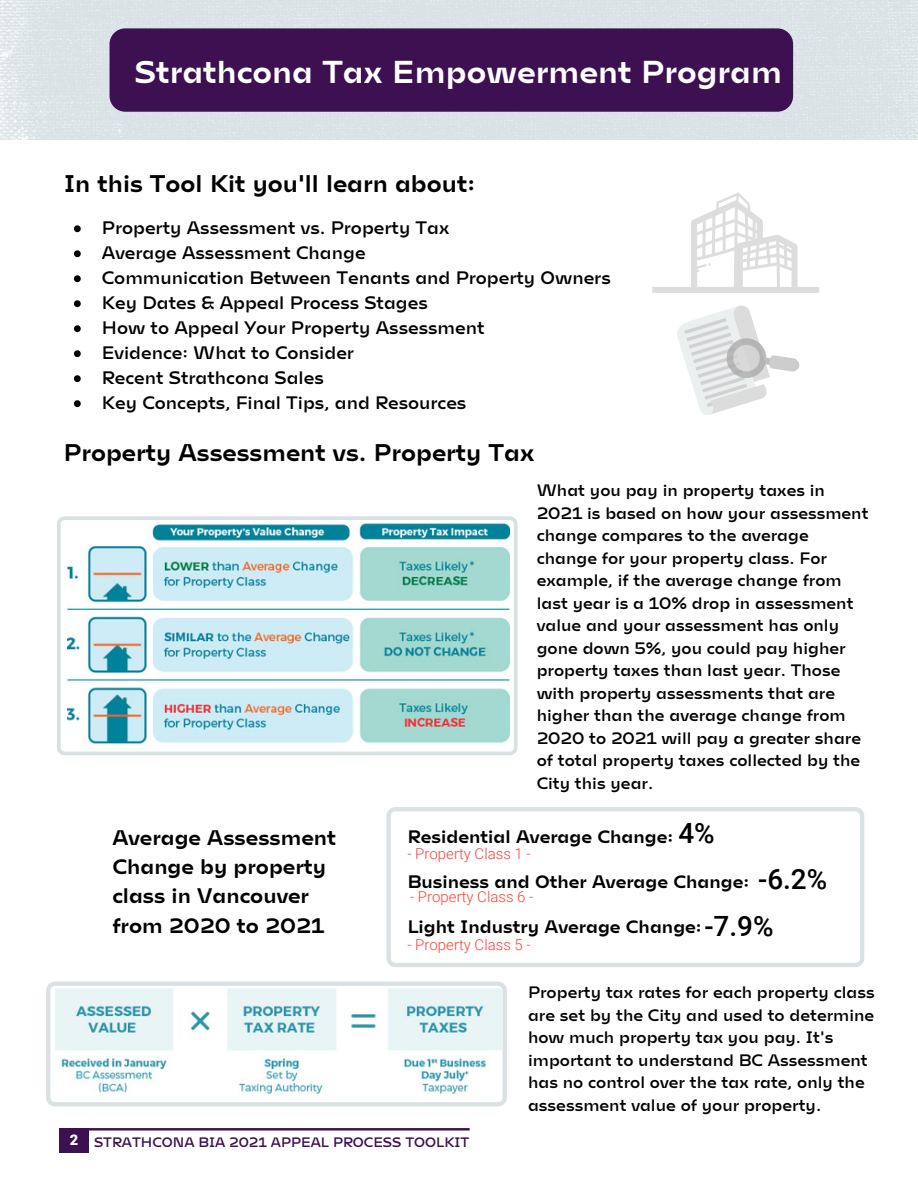
<style>
.page{position:relative;width:918px;height:1188px;background:#fff}
.page>*{position:absolute;margin:0;border:0;box-sizing:border-box;transform-origin:0 0}
.t1{font:31.5px "Mohol";color:#fff}
.t2{font:500 27.9px "Roboto";color:#000}
.t3{font:24px "Mohol";color:#000}
.t4{font:21px/29.2px "Mohol";color:#000}
.t5{font:300 18px "Mohol";color:#000}
.t6{font:18px "Mohol";color:#000}
.t7{font:300 16.5px/22.5px "Mohol";color:#000}
.t8{font:300 15px "Roboto";color:#ff403b}
.t9{font:900 14.7px "Roboto";color:#fff}
.t10{font:300 13.65px "Mohol";color:#3c1051}
</style>
<div class="page">
<div style="left:60px;top:1128px;width:29px;height:25px;background:#3c1051"></div>
<svg style="left:89px;top:1128px;width:381px;height:3px"></svg>
<svg style="left:386px;top:807px;width:478px;height:160px"></svg>
<svg style="left:57px;top:516px;width:461px;height:239px"></svg>
<svg style="left:74px;top:225px;width:7px;height:7px"></svg>
<svg style="left:74px;top:250px;width:7px;height:7px"></svg>
<svg style="left:74px;top:275px;width:7px;height:7px"></svg>
<svg style="left:74px;top:300px;width:7px;height:7px"></svg>
<svg style="left:74px;top:325px;width:7px;height:7px"></svg>
<svg style="left:74px;top:350px;width:7px;height:7px"></svg>
<svg style="left:74px;top:375px;width:7px;height:7px"></svg>
<svg style="left:74px;top:400px;width:7px;height:7px"></svg>
<svg style="left:652px;top:192px;width:167px;height:101px"></svg>
<svg style="left:677px;top:305px;width:123px;height:110px"></svg>
<svg style="left:46px;top:982px;width:461px;height:124px"></svg>
<div style="left:0;top:0;width:918px;height:140px;background:#dae3e6"></div>
<div style="left:110px;top:28px;width:683px;height:84px;background:#3c1051;border-radius:16px"></div>
<p class="t1" style="left:135px;top:51px;width:649px">Strathcona Tax Empowerment Program</p>
<p class="t3" style="left:64px;top:167px;width:412px">In this Tool Kit you'll learn about:</p>
<p class="t5" style="left:102px;top:216px;width:349px">Property Assessment vs. Property Tax</p>
<p class="t5" style="left:102px;top:241px;width:265px">Average Assessment Change</p>
<p class="t5" style="left:102px;top:266px;width:510px">Communication Between Tenants and Property Owners</p>
<p class="t5" style="left:102px;top:291px;width:328px">Key Dates &amp; Appeal Process Stages</p>
<p class="t5" style="left:102px;top:316px;width:384px">How to Appeal Your Property Assessment</p>
<p class="t5" style="left:102px;top:341px;width:254px">Evidence: What to Consider</p>
<p class="t5" style="left:102px;top:366px;width:223px">Recent Strathcona Sales</p>
<p class="t5" style="left:102px;top:391px;width:366px">Key Concepts, Final Tips, and Resources</p>
<p class="t3" style="left:64px;top:436px;width:472px">Property Assessment vs. Property Tax</p>
<p class="t7" style="left:537px;top:478px;width:333px">What you pay in property taxes in 2021 is based on how your assessment change compares to the average change for your property class. For example, if the average change from last year is a 10% drop in assessment value and your assessment has only gone down 5%, you could pay higher property taxes than last year. Those with property assessments that are higher than the average change from 2020 to 2021 will pay a greater share of total property taxes collected by the City this year.</p>
<p class="t2" style="left:678px;top:817px;width:38px">4%</p>
<p class="t4" style="left:112px;top:821px;width:225px">Average Assessment<br>Change by property class in Vancouver from 2020 to 2021</p>
<p class="t6" style="left:407px;top:824px;width:267px">Residential Average Change:</p>
<p class="t8" style="left:407px;top:845px;width:125px">- Property Class 1 -</p>
<p class="t2" style="left:758px;top:863px;width:71px">-6.2%</p>
<p class="t2" style="left:704px;top:910px;width:71px">-7.9%</p>
<p class="t6" style="left:407px;top:869px;width:343px">Business and Other Average Change:</p>
<p class="t6" style="left:407px;top:914px;width:296px">Light Industry Average Change:</p>
<p class="t8" style="left:410px;top:888px;width:125px">- Property Class 6 -</p>
<p class="t8" style="left:407px;top:936px;width:125px">- Property Class 5 -</p>
<p class="t9" style="left:70px;top:1132px;width:10px">2</p>
<p class="t10" style="left:94px;top:1133px;width:377px">STRATHCONA BIA 2021 APPEAL PROCESS TOOLKIT</p>
<p class="t7" style="left:528px;top:980px;width:348px">Property tax rates for each property class are set by the City and used to determine how much property tax you pay. It's important to understand BC Assessment has no control over the tax rate, only the assessment value of your property.</p>
</div>
